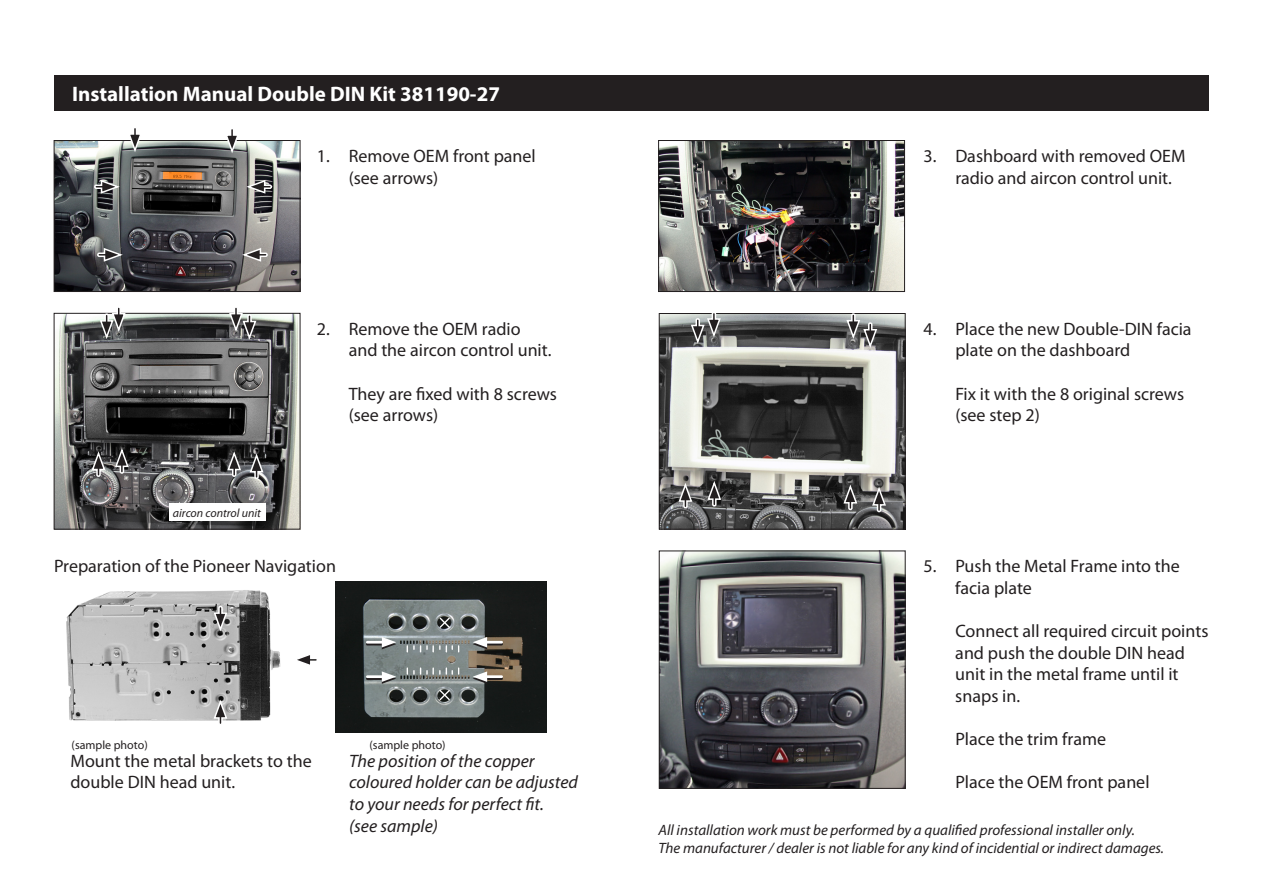
<style>
.page{position:relative;width:1263px;height:893px;background:#fff}
.page>*{position:absolute;margin:0;border:0;box-sizing:border-box;transform-origin:0 0}
.t1{font:700 21px "Myriad Pro";color:#fff}
.t2{font:18px/21.6px "Myriad Pro";color:#231f20}
.t3{font:italic 18px/21.6px "Myriad Pro";color:#231f20}
.t4{font:italic 15px "Myriad Pro";color:#231f20}
.t5{font:12px "Myriad Pro";color:#231f20}
.t6{font:italic 12px "Myriad Pro";color:#231f20}
</style>
<div class="page">
<img style="left:56px;top:142px;width:242px;height:148px">
<div style="left:54px;top:140px;width:246px;height:152px;border:1px solid #231f20"></div>
<img style="left:56px;top:315px;width:242px;height:212px">
<div style="left:54px;top:313px;width:246px;height:216px;border:1px solid #231f20"></div>
<img style="left:660px;top:142px;width:243px;height:148px">
<div style="left:658px;top:140px;width:247px;height:152px;border:1px solid #231f20"></div>
<div style="left:169px;top:503px;width:96px;height:18px;background:#fff"></div>
<div style="left:54px;top:75px;width:1155px;height:36px;background:#231f20"></div>
<img style="left:661px;top:315px;width:242px;height:212px">
<div style="left:659px;top:313px;width:246px;height:216px;border:1px solid #231f20"></div>
<svg style="left:871px;top:486px;width:16px;height:27px"></svg>
<svg style="left:677px;top:482px;width:16px;height:27px"></svg>
<svg style="left:91px;top:450px;width:16px;height:28px"></svg>
<svg style="left:249px;top:453px;width:16px;height:27px"></svg>
<svg style="left:114px;top:447px;width:16px;height:27px"></svg>
<svg style="left:226px;top:450px;width:16px;height:28px"></svg>
<svg style="left:99px;top:307px;width:28px;height:33px"></svg>
<svg style="left:228px;top:307px;width:29px;height:34px"></svg>
<svg style="left:127px;top:128px;width:16px;height:25px"></svg>
<svg style="left:224px;top:129px;width:16px;height:25px"></svg>
<svg style="left:93px;top:179px;width:28px;height:16px"></svg>
<svg style="left:96px;top:247px;width:28px;height:16px"></svg>
<svg style="left:241px;top:247px;width:28px;height:16px"></svg>
<svg style="left:246px;top:179px;width:27px;height:16px"></svg>
<svg style="left:845px;top:313px;width:33px;height:36px"></svg>
<svg style="left:690px;top:313px;width:32px;height:32px"></svg>
<svg style="left:842px;top:484px;width:16px;height:27px"></svg>
<svg style="left:706px;top:480px;width:16px;height:27px"></svg>
<img style="left:661px;top:553px;width:242px;height:233px">
<div style="left:659px;top:551px;width:246px;height:237px;border:1px solid #231f20"></div>
<img style="left:66px;top:590px;width:215px;height:131px">
<svg style="left:212px;top:699px;width:16px;height:25px"></svg>
<svg style="left:212px;top:605px;width:16px;height:27px"></svg>
<img style="left:335px;top:582px;width:211px;height:151px">
<svg style="left:407px;top:668px;width:52px;height:33px"></svg>
<svg style="left:446px;top:646px;width:13px;height:6px"></svg>
<svg style="left:407px;top:646px;width:33px;height:6px"></svg>
<hr style="left:482px;top:643px;width:20px;height:2px;background:#231f20">
<hr style="left:482px;top:641px;width:20px;height:3px;background:#fff">
<svg style="left:473px;top:637px;width:14px;height:12px"></svg>
<hr style="left:482px;top:677px;width:20px;height:3px;background:#231f20">
<hr style="left:482px;top:675px;width:20px;height:3px;background:#fff">
<svg style="left:473px;top:671px;width:14px;height:13px"></svg>
<hr style="left:367px;top:643px;width:20px;height:2px;background:#231f20">
<hr style="left:367px;top:641px;width:20px;height:3px;background:#fff">
<svg style="left:382px;top:637px;width:14px;height:12px"></svg>
<hr style="left:367px;top:677px;width:20px;height:3px;background:#231f20">
<hr style="left:367px;top:675px;width:20px;height:3px;background:#fff">
<svg style="left:382px;top:671px;width:14px;height:13px"></svg>
<svg style="left:438px;top:616px;width:13px;height:13px"></svg>
<svg style="left:297px;top:655px;width:20px;height:10px"></svg>
<p class="t1" style="left:72px;top:80px;width:430px">Installation Manual Double DIN Kit 381190-27</p>
<p class="t2" style="left:317px;top:145px;width:221px">1. Remove OEM front panel</p>
<p class="t2" style="left:349px;top:166px;width:91px">(see arrows)</p>
<p class="t6" style="left:173px;top:505px;width:90px">aircon control unit</p>
<p class="t2" style="left:317px;top:318px;width:205px">2. Remove the OEM radio</p>
<p class="t2" style="left:349px;top:339px;width:204px">and the aircon control unit.</p>
<p class="t2" style="left:349px;top:382px;width:210px">They are fixed with 8 screws</p>
<p class="t2" style="left:349px;top:404px;width:91px">(see arrows)</p>
<p class="t2" style="left:54px;top:555px;width:283px">Preparation of the Pioneer Navigation</p>
<p class="t5" style="left:72px;top:737px;width:78px">(sample photo)</p>
<p class="t5" style="left:369px;top:737px;width:78px">(sample photo)</p>
<p class="t2" style="left:70px;top:750px;width:243px">Mount the metal brackets to the double DIN head unit.</p>
<p class="t3" style="left:349px;top:750px;width:187px">The position of the copper</p>
<p class="t3" style="left:349px;top:771px;width:230px">coloured holder can be adjusted to your needs for perfect fit.</p>
<p class="t3" style="left:349px;top:814px;width:90px">(see sample)</p>
<p class="t2" style="left:955px;top:145px;width:232px;text-indent:-32px">3. Dashboard with removed OEM radio and aircon control unit.</p>
<p class="t2" style="left:955px;top:318px;width:238px;text-indent:-32px">4. Place the new Double-DIN facia plate on the dashboard</p>
<p class="t2" style="left:955px;top:382px;width:230px">Fix it with the 8 original screws (see step 2)</p>
<p class="t2" style="left:955px;top:555px;width:226px;text-indent:-32px">5. Push the Metal Frame into the facia plate</p>
<p class="t2" style="left:955px;top:620px;width:255px">Connect all required circuit points and push the double DIN head unit in the metal frame until it snaps in.</p>
<p class="t2" style="left:955px;top:728px;width:152px">Place the trim frame</p>
<p class="t2" style="left:955px;top:771px;width:196px">Place the OEM front panel</p>
<p class="t4" style="left:658px;top:821px;width:478px">All installation work must be performed by a qualified professional installer only.</p>
<p class="t4" style="left:658px;top:839px;width:507px">The manufacturer / dealer is not liable for any kind of incidential or indirect damages.</p>
</div>
